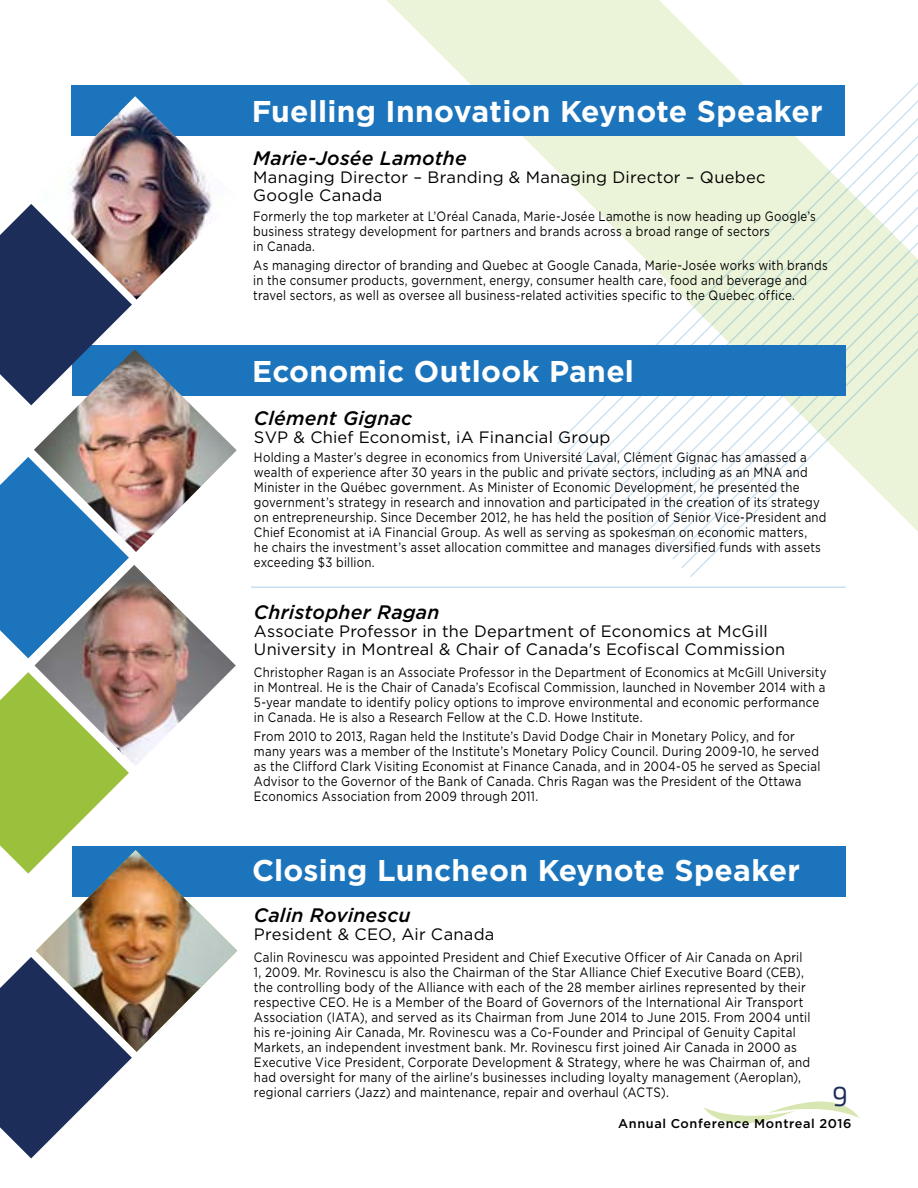
<style>
.page{position:relative;width:918px;height:1188px;background:#fff}
.page>*{position:absolute;margin:0;border:0;box-sizing:border-box;transform-origin:0 0}
.t1{font:700 30px "Gotham HTF";letter-spacing:.01em;color:#fff}
.t2{font:27px "Sisco";color:#1c2d5a;scale:.96 1}
.t3{font:italic 500 19.5px "Gotham HTF";letter-spacing:.01em;color:#000}
.t4{font:16.5px/18px "Gotham HTF";letter-spacing:.01em;color:#000}
.t5{font:13.5px/15px "Gotham HTF";letter-spacing:.02em;color:#000;scale:.85 1}
.t6{font:13.5px/15px "Gotham HTF";letter-spacing:.02em;color:#000;scale:.86 1}
.t7{font:500 12.75px "Gotham HTF";letter-spacing:.045em;color:#000}
</style>
<div class="page">
<svg style="left:703px;top:1101px;width:156px;height:23px"></svg>
<svg style="left:358px;top:0;width:197px;height:168px"></svg>
<svg style="left:573px;top:0;width:9px;height:462px"></svg>
<svg style="left:582px;top:0;width:9px;height:471px"></svg>
<svg style="left:591px;top:0;width:9px;height:480px"></svg>
<svg style="left:600px;top:0;width:9px;height:489px"></svg>
<svg style="left:609px;top:0;width:8px;height:497px"></svg>
<svg style="left:617px;top:0;width:9px;height:506px"></svg>
<svg style="left:626px;top:0;width:9px;height:515px"></svg>
<svg style="left:635px;top:0;width:9px;height:524px"></svg>
<svg style="left:644px;top:0;width:9px;height:533px"></svg>
<svg style="left:653px;top:0;width:9px;height:542px"></svg>
<svg style="left:662px;top:3px;width:9px;height:548px"></svg>
<svg style="left:671px;top:12px;width:9px;height:548px"></svg>
<svg style="left:680px;top:21px;width:8px;height:547px"></svg>
<svg style="left:688px;top:29px;width:230px;height:548px"></svg>
<img style="left:34px;top:565px;width:202px;height:107px">
<hr style="left:251px;top:586px;width:595px;height:2px;background:#1c75bc">
<div style="left:72px;top:345px;width:774px;height:51px;background:#1c75bc"></div>
<svg style="left:0;top:457px;width:129px;height:201px;background:#5386b3"></svg>
<img style="left:34px;top:350px;width:203px;height:202px">
<div style="left:72px;top:846px;width:774px;height:51px;background:#1c75bc"></div>
<svg style="left:0;top:204px;width:132px;height:201px"></svg>
<img style="left:0;top:672px;width:237px;height:486px">
<div style="left:72px;top:86px;width:773px;height:50px;background:#1c75bc"></div>
<img style="left:34px;top:96px;width:178px;height:204px">
<h1 class="t1" style="left:252px;top:94px;width:572px">Fuelling Innovation Keynote Speaker</h1>
<h3 class="t3" style="left:253px;top:147px;width:215px">Marie-Josée Lamothe</h3>
<p class="t4" style="left:253px;top:168px;width:514px">Managing Director – Branding &amp; Managing Director – Quebec<br>Google Canada</p>
<p class="t5" style="left:253px;top:208px;width:664px">Formerly the top marketer at L’Oréal Canada, Marie-Josée Lamothe is now heading up Google’s business strategy development for partners and brands across a broad range of sectors<br>in Canada.</p>
<p class="t5" style="left:253px;top:258px;width:677px">As managing director of branding and Quebec at Google Canada, Marie-Josée works with brands in the consumer products, government, energy, consumer health care, food and beverage and travel sectors, as well as oversee all business-related activities specific to the Quebec office.</p>
<h1 class="t1" style="left:252px;top:354px;width:383px">Economic Outlook Panel</h1>
<h3 class="t3" style="left:254px;top:407px;width:160px">Clément Gignac</h3>
<p class="t4" style="left:254px;top:427px;width:358px">SVP &amp; Chief Economist, iA Financial Group</p>
<p class="t5" style="left:254px;top:449px;width:675px">Holding a Master’s degree in economics from Université Laval, Clément Gignac has amassed a wealth of experience after 30 years in the public and private sectors, including as an MNA and Minister in the Québec government. As Minister of Economic Development, he presented the government’s strategy in research and innovation and participated in the creation of its strategy on entrepreneurship. Since December 2012, he has held the position of Senior Vice-President and Chief Economist at iA Financial Group. As well as serving as spokesman on economic matters,<br>he chairs the investment’s asset allocation committee and manages diversified funds with assets exceeding $3 billion.</p>
<h3 class="t3" style="left:254px;top:601px;width:187px">Christopher Ragan</h3>
<p class="t4" style="left:254px;top:622px;width:533px">Associate Professor in the Department of Economics at McGill<br>University in Montreal &amp; Chair of Canada's Ecofiscal Commission</p>
<p class="t5" style="left:254px;top:664px;width:675px">Christopher Ragan is an Associate Professor in the Department of Economics at McGill University in Montreal. He is the Chair of Canada’s Ecofiscal Commission, launched in November 2014 with a 5-year mandate to identify policy options to improve environmental and economic performance in Canada. He is also a Research Fellow at the C.D. Howe Institute.</p>
<p class="t5" style="left:254px;top:729px;width:668px">From 2010 to 2013, Ragan held the Institute’s David Dodge Chair in Monetary Policy, and for many years was a member of the Institute’s Monetary Policy Council. During 2009-10, he served as the Clifford Clark Visiting Economist at Finance Canada, and in 2004-05 he served as Special Advisor to the Governor of the Bank of Canada. Chris Ragan was the President of the Ottawa Economics Association from 2009 through 2011.</p>
<h1 class="t1" style="left:252px;top:853px;width:549px">Closing Luncheon Keynote Speaker</h1>
<h3 class="t3" style="left:254px;top:904px;width:158px">Calin Rovinescu</h3>
<p class="t4" style="left:254px;top:925px;width:242px">President &amp; CEO, Air Canada</p>
<p class="t6" style="left:254px;top:950px;width:649px">Calin Rovinescu was appointed President and Chief Executive Officer of Air Canada on April 1, 2009. Mr. Rovinescu is also the Chairman of the Star Alliance Chief Executive Board (CEB), the controlling body of the Alliance with each of the 28 member airlines represented by their respective CEO. He is a Member of the Board of Governors of the International Air Transport Association (IATA), and served as its Chairman from June 2014 to June 2015. From 2004 until his re-joining Air Canada, Mr. Rovinescu was a Co-Founder and Principal of Genuity Capital Markets, an independent investment bank. Mr. Rovinescu first joined Air Canada in 2000 as Executive Vice President, Corporate Development &amp; Strategy, where he was Chairman of, and had oversight for many of the airline's businesses including loyalty management (Aeroplan), regional carriers (Jazz) and maintenance, repair and overhaul (ACTS).</p>
<h2 class="t2" style="left:832px;top:1080px;width:18px">9</h2>
<p class="t7" style="left:618px;top:1116px;width:235px">Annual Conference Montreal 2016</p>
</div>
